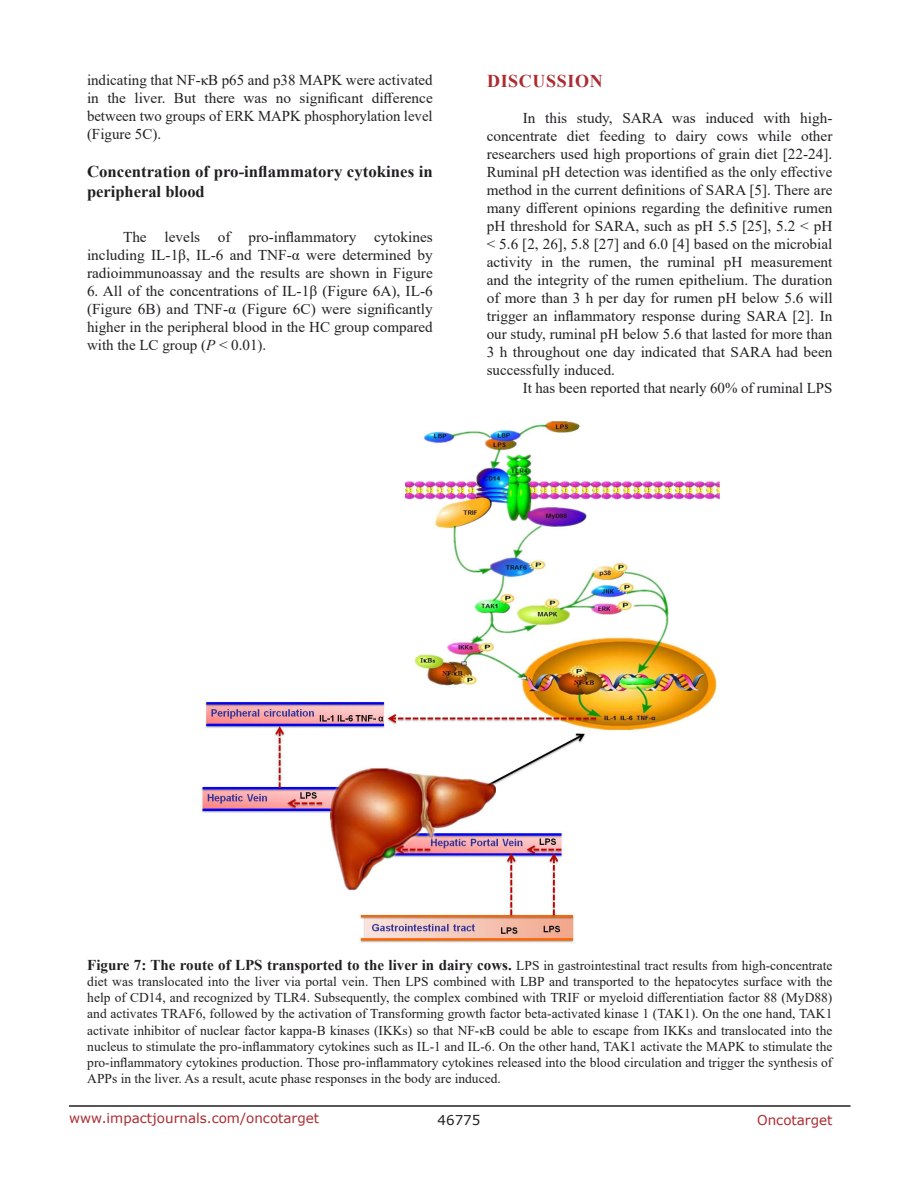
<style>
.page{position:relative;width:918px;height:1188px;background:#fff}
.page>*{position:absolute;margin:0;border:0;box-sizing:border-box;transform-origin:0 0}
.Heading{font:700 18px "Times New Roman";letter-spacing:.035em;color:#ac2b31}
.SubHeading{font:700 16.5px/19.8px "Times New Roman";color:#221f22}
.BodyText{font:15px/18px "Times New Roman";color:#221f22;text-align:justify}
.FigureText{font:700 15px "Times New Roman";color:#221f22}
.FigureText-2{font:13.5px/16.2px "Times New Roman";color:#221f22;text-align:justify}
.t1{font:13.5px "Verdana";color:#ac2b31}
.t2{font:13.5px "Verdana";color:#221f22}
.s1{font-style:italic}
.s2{font-weight:400;font-size:13.5px}
</style>
<div class="page">
<hr style="left:69px;top:1105px;width:781px;height:2px;background:#231f20">
<img style="left:201px;top:421px;width:518px;height:522px">
<p class="BodyText" style="left:87px;top:71px;width:347px">indicating that NF-κB p65 and p38 MAPK were activated in the liver. But there was no significant difference between two groups of ERK MAPK phosphorylation level (Figure 5C).</p>
<p class="SubHeading" style="left:87px;top:161px;width:347px">Concentration of pro-inflammatory cytokines in peripheral blood</p>
<p class="BodyText" style="left:87px;top:228px;width:347px;text-indent:36px">The levels of pro-inflammatory cytokines including IL-1β, IL-6 and TNF-α were determined by radioimmunoassay and the results are shown in Figure</p>
<p class="BodyText" style="left:87px;top:282px;width:347px">6. All of the concentrations of IL-1β (Figure 6A), IL-6 (Figure 6B) and TNF-α (Figure 6C) were significantly higher in the peripheral blood in the HC group compared with the LC group (<span class="s1">P</span> &lt; 0.01).</p>
<p class="Heading" style="left:487px;top:68px;width:117px">DISCUSSION</p>
<p class="BodyText" style="left:487px;top:109px;width:347px;text-indent:36px">In this study, SARA was induced with high&shy;concentrate diet feeding to dairy cows while other researchers used high proportions of grain diet [22-24].<br>Ruminal pH detection was identified as the only effective method in the current definitions of SARA [5]. There are many different opinions regarding the definitive rumen pH threshold for SARA, such as pH 5.5 [25], 5.2 &lt; pH &lt; 5.6 [2, 26], 5.8 [27] and 6.0 [4] based on the microbial activity in the rumen, the ruminal pH measurement and the integrity of the rumen epithelium. The duration of more than 3 h per day for rumen pH below 5.6 will trigger an inflammatory response during SARA [2]. In our study, ruminal pH below 5.6 that lasted for more than 3 h throughout one day indicated that SARA had been successfully induced.</p>
<p class="BodyText" style="left:523px;top:379px;width:311px">It has been reported that nearly 60% of ruminal LPS</p>
<p class="FigureText" style="left:87px;top:954px;width:747px">Figure 7: The route of LPS transported to the liver in dairy cows. <span class="s2">LPS in gastrointestinal tract results from high-concentrate</span></p>
<p class="FigureText-2" style="left:87px;top:973px;width:747px">diet was translocated into the liver via portal vein. Then LPS combined with LBP and transported to the hepatocytes surface with the help of CD14, and recognized by TLR4. Subsequently, the complex combined with TRIF or myeloid differentiation factor 88 (MyD88) and activates TRAF6, followed by the activation of Transforming growth factor beta-activated kinase 1 (TAK1). On the one hand, TAK1 activate inhibitor of nuclear factor kappa-B kinases (IKKs) so that NF-κB could be able to escape from IKKs and translocated into the nucleus to stimulate the pro-inflammatory cytokines such as IL-1 and IL-6. On the other hand, TAK1 activate the MAPK to stimulate the pro-inflammatory cytokines production. Those pro-inflammatory cytokines released into the blood circulation and trigger the synthesis of APPs in the liver. As a result, acute phase responses in the body are induced.</p>
<p class="t1" style="left:69px;top:1109px;width:252px">www.impactjournals.com/oncotarget</p>
<p class="t2" style="left:438px;top:1111px;width:44px">46775</p>
<p class="t1" style="left:757px;top:1111px;width:77px">Oncotarget</p>
</div>
